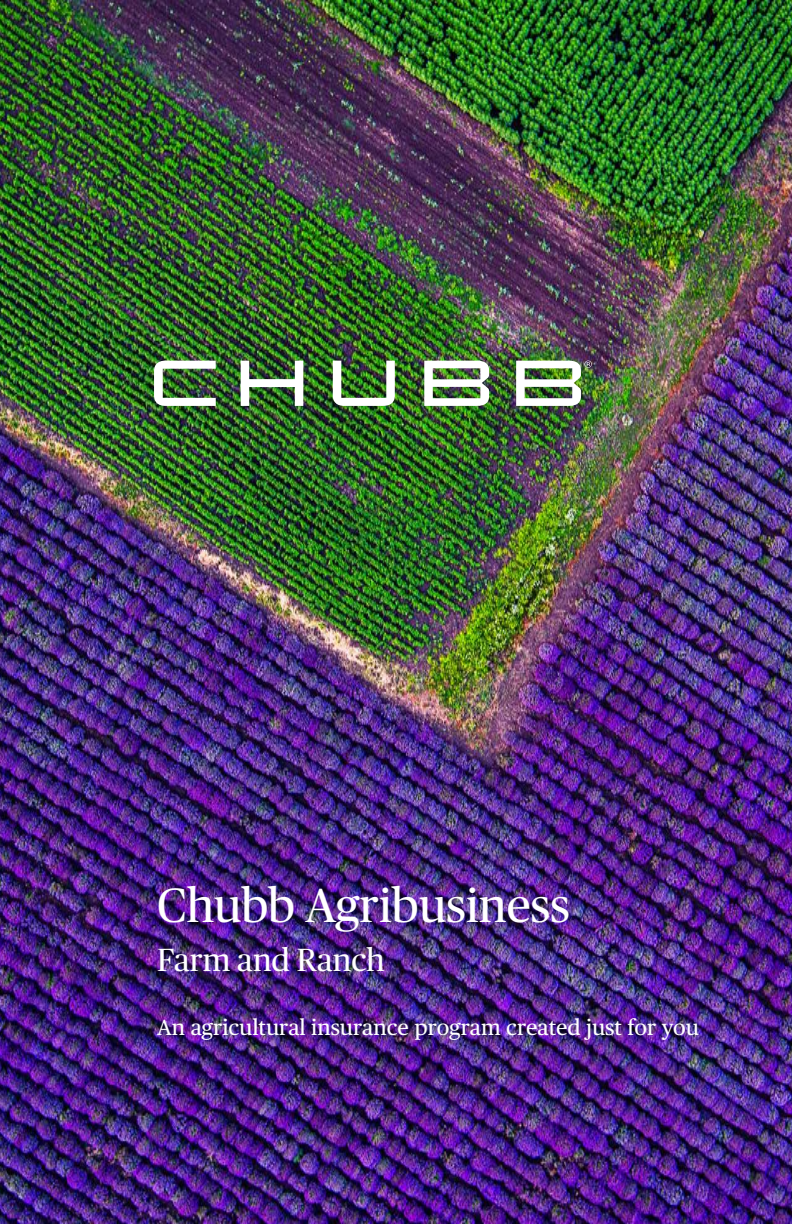
<style>
.page{position:relative;width:792px;height:1224px;background:#fff}
.page>*{position:absolute;margin:0;border:0;box-sizing:border-box;transform-origin:0 0}
.Section_Header{font:48px "Chubb Publico";color:#fff}
.Section_Sub-Header{font:32px "Chubb Publico";color:#fff}
.t1{font:22px "Chubb Publico Text";color:#fff}
</style>
<div class="page">
<img style="left:0;top:0;width:792px;height:1224px">
<img style="left:154px;top:361px;width:438px;height:45px">
<p class="Section_Header" style="left:157px;top:872px;width:414px">Chubb Agribusiness</p>
<p class="Section_Sub-Header" style="left:157px;top:938px;width:229px">Farm and Ranch</p>
<p class="t1" style="left:157px;top:1011px;width:543px">An agricultural insurance program created just for you</p>
</div>
